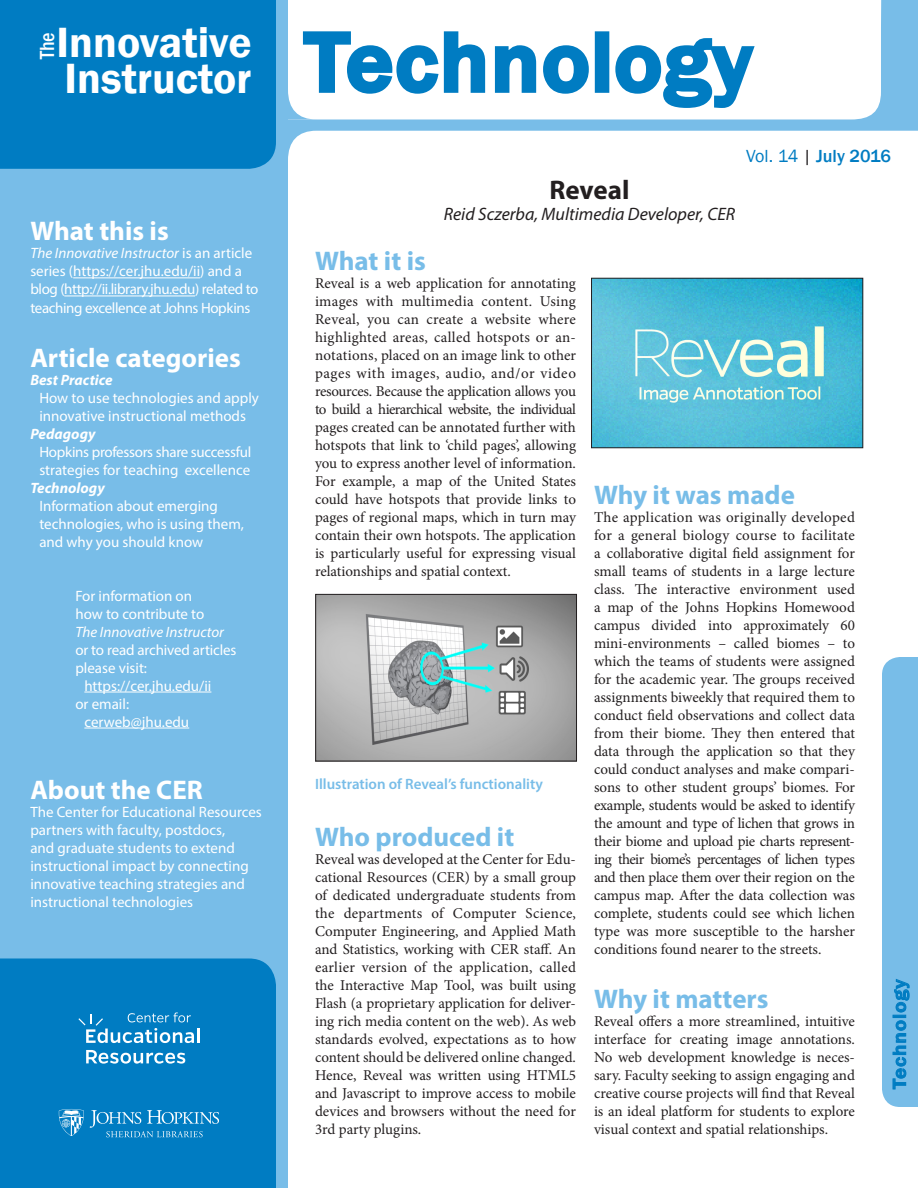
<style>
.page{position:relative;width:918px;height:1188px;background:#fff}
.page>*{position:absolute;margin:0;border:0;box-sizing:border-box;transform-origin:0 0}
.t1{font:500 85.5px "Franklin Gothic";letter-spacing:.025em;color:#007cc2;scale:1.05 1}
.t2{font:600 43.5px "Franklin Gothic";color:#fff}
.t3{font:700 27px "Myriad Pro";color:#78bde8}
.t4{font:700 27px "Myriad Pro";color:#fff}
.t5{font:700 27px "Myriad Pro";color:#231f20}
.t6{font:500 condensed 21px "Franklin Gothic";color:#fff}
.t7{font:500 18.9px "Franklin Gothic";letter-spacing:.05em;color:#007cc2;scale:1.11 1}
.t8{font:italic 18px "Myriad Pro";color:#231f20}
.t9{font:500 18px "Franklin Gothic";color:#007cc2}
.t10{font:15px/18px "Minion Pro";letter-spacing:-.005em;color:#231f20;text-align:justify}
.Pa0{font:15px/18px "Myriad Pro";color:#fff}
.Pa0-2{font:15px/18px "Myriad Pro";letter-spacing:-.025em;color:#fff}
.t11{font:600 15px "Myriad Pro";color:#78bde8}
.t12{font:italic 700 15px "Myriad Pro";color:#fff}
.s1{font-style:italic}
.s2{font-weight:400}
.s3{font-weight:400;color:#231f20}
</style>
<div class="page">
<div style="left:0;top:0;width:288px;height:1188px;background:#78bde8"></div>
<svg style="left:288px;top:0;width:630px;height:157px"></svg>
<div style="left:0;top:958px;width:276px;height:230px;background:#007cc2"></div>
<div style="left:0;top:0;width:276px;height:169px;background:#007cc2"></div>
<svg style="left:288px;top:29px;width:199px;height:91px"></svg>
<svg style="left:493px;top:42px;width:98px;height:54px"></svg>
<div style="left:595px;top:31px;width:14px;height:62px;border:4px solid #007cc2"></div>
<svg style="left:613px;top:36px;width:145px;height:74px"></svg>
<svg style="left:882px;top:657px;width:36px;height:450px;background:#76bbe7"></svg>
<svg style="left:59px;top:1109px;width:25px;height:27px"></svg>
<svg style="left:90px;top:1110px;width:129px;height:27px;background:#2991cb"></svg>
<hr style="left:73px;top:277px;width:127px;height:1px;background:#fff">
<hr style="left:64px;top:296px;width:131px;height:1px;background:#fff">
<hr style="left:84px;top:692px;width:127px;height:1px;background:#fff">
<hr style="left:84px;top:728px;width:105px;height:1px;background:#fff">
<svg style="left:86px;top:1050px;width:99px;height:14px"></svg>
<svg style="left:78px;top:1013px;width:121px;height:30px;background:#3798cf"></svg>
<img style="left:317px;top:596px;width:258px;height:163px">
<div style="left:315px;top:594px;width:262px;height:167px;border:1px solid #231f20"></div>
<img style="left:593px;top:280px;width:268px;height:166px">
<div style="left:591px;top:278px;width:272px;height:170px;border:1px solid #231f20"></div>
<p class="t2" style="left:57px;top:16px;width:197px">Innovative</p>
<p class="t2" style="left:65px;top:52px;width:189px">Instructor</p>
<p class="t6" style="left:33px;top:59px;width:28px;rotate:-90deg">The</p>
<p class="t1" style="left:305px;top:9px;width:427px">Technology</p>
<p class="t4" style="left:30px;top:214px;width:140px">What this is</p>
<p class="Pa0-2" style="left:30px;top:244px;width:230px"><span class="s1">The Innovative Instructor</span> is an article series (https://cer.jhu.edu/ii) and a blog (http://ii.library.jhu.edu) related to teaching excellence at Johns Hopkins</p>
<p class="t4" style="left:30px;top:340px;width:212px">Article categories</p>
<p class="t12" style="left:30px;top:370px;width:84px">Best Practice</p>
<p class="Pa0" style="left:39px;top:388px;width:221px">How to use technologies and apply innovative instructional methods</p>
<p class="t12" style="left:30px;top:424px;width:67px">Pedagogy</p>
<p class="Pa0" style="left:39px;top:442px;width:213px">Hopkins professors share successful strategies for teaching excellence</p>
<p class="t12" style="left:30px;top:478px;width:76px">Technology</p>
<p class="Pa0" style="left:39px;top:496px;width:206px">Information about emerging technologies, who is using them, and why you should know</p>
<p class="Pa0" style="left:75px;top:586px;width:150px">For information on<br>how to contribute to<br><span class="s1">The Innovative Instructor</span></p>
<p class="Pa0" style="left:75px;top:640px;width:163px">or to read archived articles</p>
<p class="Pa0" style="left:75px;top:658px;width:73px">please visit:</p>
<p class="Pa0" style="left:84px;top:676px;width:129px">https://cer.jhu.edu/ii</p>
<p class="Pa0" style="left:75px;top:694px;width:55px">or email:</p>
<p class="Pa0" style="left:84px;top:712px;width:106px">cerweb@jhu.edu</p>
<p class="t4" style="left:30px;top:772px;width:174px">About the CER</p>
<p class="Pa0" style="left:30px;top:802px;width:233px">The Center for Educational Resources partners with faculty, postdocs,<br>and graduate students to extend instructional impact by connecting innovative teaching strategies and instructional technologies</p>
<p class="t5" style="left:550px;top:172px;width:81px">Reveal</p>
<p class="t8" style="left:444px;top:203px;width:293px">Reid Sczerba, Multimedia Developer, CER</p>
<p class="t9" style="left:746px;top:145px;width:146px"><span class="s2">Vol. 14</span> <span class="s3">|</span> July 2016</p>
<p class="t3" style="left:315px;top:243px;width:112px">What it is</p>
<p class="t10" style="left:315px;top:274px;width:263px">Reveal is a web application for annotating images with multimedia content. Using Reveal, you can create a website where highlighted areas, called hotspots or an&shy;notations, placed on an image link to other pages with images, audio, and/or video resources. Because the application allows you to build a hierarchical website, the individual pages created can be annotated further with hotspots that link to ‘child pages’, allowing you to express another level of information.<br>For example, a map of the United States could have hotspots that provide links to pages of regional maps, which in turn may contain their own hotspots. The application is particularly useful for expressing visual relationships and spatial context.</p>
<p class="t11" style="left:315px;top:774px;width:229px">Illustration of Reveal’s functionality</p>
<p class="t3" style="left:315px;top:819px;width:201px">Who produced it</p>
<p class="t10" style="left:315px;top:850px;width:263px">Reveal was developed at the Center for Edu&shy;cational Resources (CER) by a small group of dedicated undergraduate students from the departments of Computer Science, Computer Engineering, and Applied Math and Statistics, working with CER staff. An earlier version of the application, called the Interactive Map Tool, was built using Flash (a proprietary application for deliver&shy;ing rich media content on the web). As web standards evolved, expectations as to how content should be delivered online changed.<br>Hence, Reveal was written using HTML5 and Javascript to improve access to mobile devices and browsers without the need for 3rd party plugins.</p>
<p class="t3" style="left:594px;top:477px;width:202px">Why it was made</p>
<p class="t10" style="left:594px;top:508px;width:263px">The application was originally developed for a general biology course to facilitate a collaborative digital field assignment for small teams of students in a large lecture class. The interactive environment used a map of the Johns Hopkins Homewood campus divided into approximately 60 mini-environments – called biomes – to which the teams of students were assigned for the academic year. The groups received assignments biweekly that required them to conduct field observations and collect data from their biome. They then entered that data through the application so that they could conduct analyses and make compari&shy;sons to other student groups’ biomes. For example, students would be asked to identify the amount and type of lichen that grows in their biome and upload pie charts represent&shy;ing their biome’s percentages of lichen types and then place them over their region on the campus map. After the data collection was complete, students could see which lichen type was more susceptible to the harsher conditions found nearer to the streets.</p>
<p class="t3" style="left:594px;top:981px;width:176px">Why it matters</p>
<p class="t10" style="left:594px;top:1012px;width:263px">Reveal offers a more streamlined, intuitive interface for creating image annotations.<br>No web development knowledge is neces&shy;sary. Faculty seeking to assign engaging and creative course projects will find that Reveal is an ideal platform for students to explore visual context and spatial relationships.</p>
<p class="t7" style="left:888px;top:1089px;width:100px;rotate:-90deg">Technology</p>
</div>
